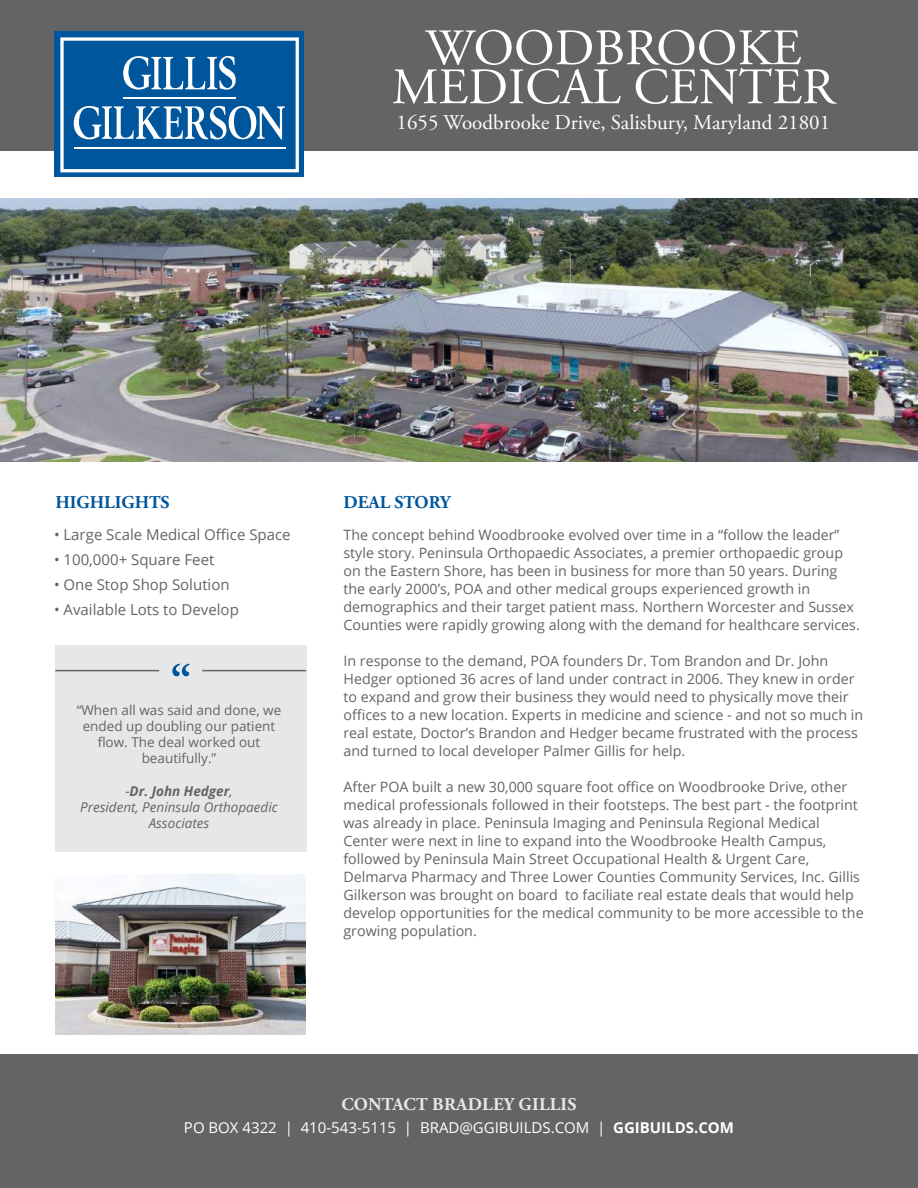
<style>
.page{position:relative;width:918px;height:1188px;background:#fff}
.page>*{position:absolute;margin:0;border:0;box-sizing:border-box;transform-origin:0 0}
.t1{font:51px/39px "Adobe Garamond Pro";color:#fff;text-align:center}
.t2{font:21px "Adobe Garamond Pro";color:#fff}
.t3{font:700 18px "Adobe Garamond Pro";letter-spacing:.015em;color:#e6e7e8}
.t4{font:700 18px "Adobe Garamond Pro";color:#00569c}
.t5{font:15px "Open Sans";color:#636466}
.t6{font:15px "Open Sans";color:#fff}
.t7{font:14.25px/18px "Open Sans";color:#636466}
.t8{font:13.5px/16.2px "Open Sans";color:#636466;text-align:center}
.t9{font:italic 13.5px/16.2px "Open Sans";color:#636466;text-align:center}
.s1{font-weight:700}
</style>
<div class="page">
<div style="left:0;top:0;width:918px;height:150px;background:#636466"></div>
<img style="left:0;top:199px;width:918px;height:263px">
<div style="left:55px;top:645px;width:252px;height:206px;background:#e6e7e8"></div>
<svg style="left:172px;top:664px;width:18px;height:12px"></svg>
<hr style="left:55px;top:670px;width:104px;height:1px;background:#636466">
<hr style="left:202px;top:670px;width:104px;height:1px;background:#636466">
<div style="left:0;top:1054px;width:918px;height:134px;background:#636466"></div>
<div style="left:55px;top:32px;width:249px;height:145px;background:#00569c"></div>
<svg style="left:60px;top:37px;width:239px;height:135px"></svg>
<img style="left:55px;top:875px;width:251px;height:160px">
<h1 class="t1" style="left:392px;top:30px;width:445px">WOODBROOKE<br>MEDICAL CENTER</h1>
<h2 class="t2" style="left:397px;top:110px;width:435px">1655 Woodbrooke Drive, Salisbury, Maryland 21801</h2>
<p class="t4" style="left:55px;top:492px;width:116px">HIGHLIGHTS</p>
<p class="t4" style="left:344px;top:492px;width:108px">DEAL STORY</p>
<p class="t7" style="left:344px;top:525px;width:518px">The concept behind Woodbrooke evolved over time in a “follow the leader” style story. Peninsula Orthopaedic Associates, a premier orthopaedic group on the Eastern Shore, has been in business for more than 50 years. During the early 2000’s, POA and other medical groups experienced growth in demographics and their target patient mass. Northern Worcester and Sussex Counties were rapidly growing along with the demand for healthcare services.</p>
<p class="t7" style="left:344px;top:651px;width:521px">In response to the demand, POA founders Dr. Tom Brandon and Dr. John Hedger optioned 36 acres of land under contract in 2006. They knew in order to expand and grow their business they would need to physically move their offices to a new location. Experts in medicine and science - and not so much in real estate, Doctor’s Brandon and Hedger became frustrated with the process and turned to local developer Palmer Gillis for help.</p>
<p class="t7" style="left:344px;top:777px;width:522px">After POA built a new 30,000 square foot office on Woodbrooke Drive, other medical professionals followed in their footsteps. The best part - the footprint was already in place. Peninsula Imaging and Peninsula Regional Medical Center were next in line to expand into the Woodbrooke Health Campus, followed by Peninsula Main Street Occupational Health &amp; Urgent Care, Delmarva Pharmacy and Three Lower Counties Community Services, Inc. Gillis Gilkerson was brought on board to faciliate real estate deals that would help develop opportunities for the medical community to be more accessible to the growing population.</p>
<p class="t5" style="left:54px;top:525px;width:238px">• Large Scale Medical Office Space</p>
<p class="t5" style="left:54px;top:549px;width:162px">• 100,000+ Square Feet</p>
<p class="t5" style="left:54px;top:574px;width:177px">• One Stop Shop Solution</p>
<p class="t5" style="left:54px;top:599px;width:186px">• Available Lots to Develop</p>
<p class="t8" style="left:77px;top:701px;width:206px">“When all was said and done, we ended up doubling our patient flow. The deal worked out beautifully.”</p>
<p class="t9" style="left:80px;top:782px;width:199px">-<span class="s1">Dr. John Hedger</span>,<br>President, Peninsula Orthopaedic<br>Associates</p>
<p class="t3" style="left:341px;top:1094px;width:237px">CONTACT BRADLEY GILLIS</p>
<p class="t6" style="left:184px;top:1117px;width:552px">PO BOX 4322 | 410-543-5115 | BRAD@GGIBUILDS.COM | <span class="s1">GGIBUILDS.COM</span></p>
</div>
